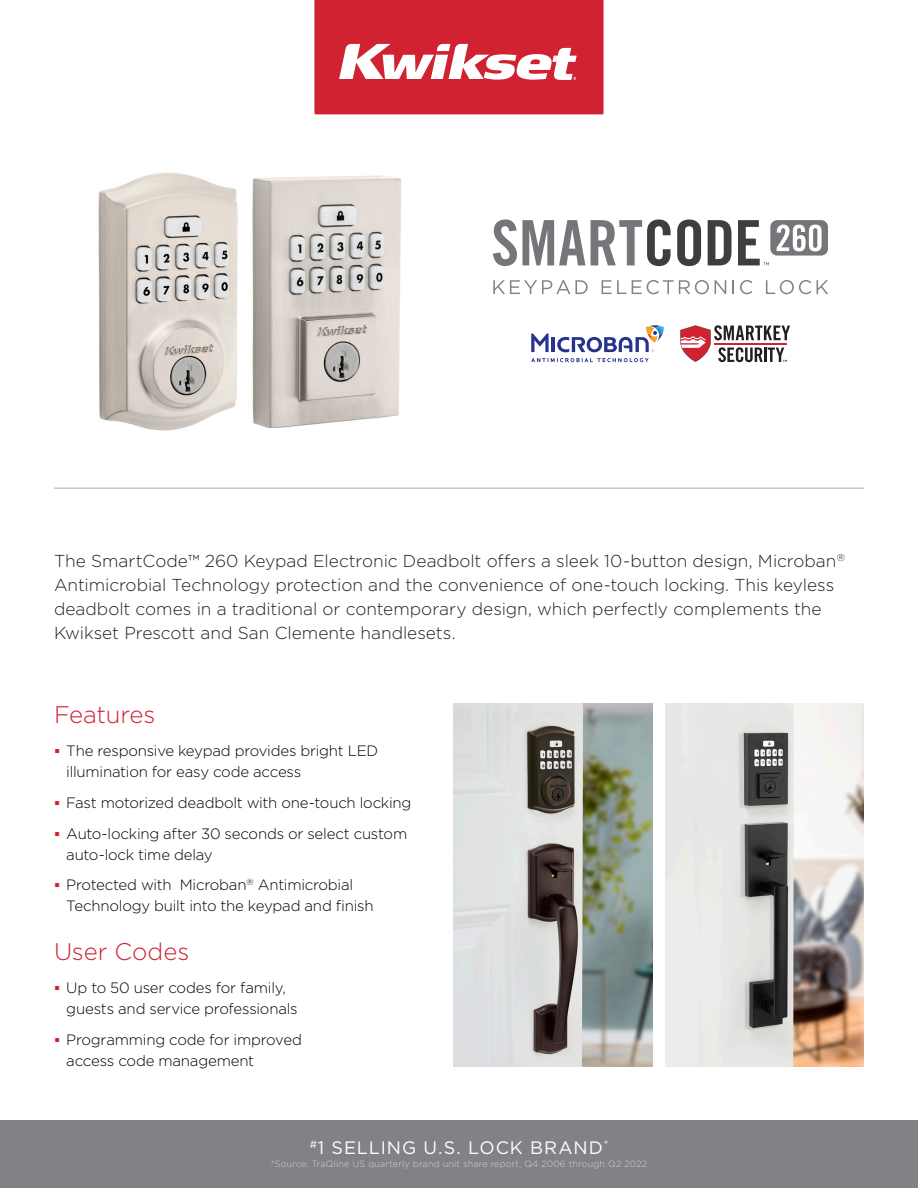
<style>
.page{position:relative;width:918px;height:1188px;background:#fff}
.page>*{position:absolute;margin:0;border:0;box-sizing:border-box;transform-origin:0 0}
.t1{font:300 24px "Gotham";letter-spacing:-.005em;color:#d12231}
.t2{font:18px "Gotham";letter-spacing:.055em;color:#fff}
.t3{font:300 17.25px/24.2px "Gotham";color:#231f20}
.t4{font:300 15px/21px "Gotham";letter-spacing:-.015em;color:#000001}
.t5{font:300 9px "Gotham";letter-spacing:.02em;color:#d1d2d4}
</style>
<div class="page">
<svg style="left:314px;top:0;width:290px;height:114px;background:#d7414e"></svg>
<hr style="left:54px;top:488px;width:810px;height:1px;background:#aeafb3">
<img style="left:453px;top:703px;width:199px;height:363px">
<img style="left:665px;top:703px;width:199px;height:363px">
<div style="left:0;top:1120px;width:918px;height:68px;background:#808285"></div>
<img style="left:99px;top:173px;width:139px;height:257px">
<img style="left:253px;top:176px;width:148px;height:252px">
<svg style="left:493px;top:280px;width:95px;height:14px"></svg>
<svg style="left:602px;top:280px;width:24px;height:14px"></svg>
<svg style="left:632px;top:280px;width:77px;height:14px"></svg>
<svg style="left:715px;top:280px;width:11px;height:14px"></svg>
<svg style="left:733px;top:280px;width:1px;height:14px"></svg>
<svg style="left:740px;top:280px;width:12px;height:14px"></svg>
<svg style="left:766px;top:280px;width:45px;height:14px"></svg>
<svg style="left:817px;top:280px;width:11px;height:14px"></svg>
<div style="left:770px;top:220px;width:58px;height:36px;background:#757679;border-radius:7px"></div>
<svg style="left:493px;top:220px;width:24px;height:46px"></svg>
<svg style="left:523px;top:220px;width:62px;height:45px"></svg>
<svg style="left:591px;top:220px;width:80px;height:46px"></svg>
<svg style="left:677px;top:220px;width:24px;height:46px"></svg>
<svg style="left:708px;top:220px;width:24px;height:45px"></svg>
<svg style="left:738px;top:220px;width:31px;height:45px"></svg>
<svg style="left:777px;top:225px;width:45px;height:26px"></svg>
<hr style="left:552px;top:337px;width:3px;height:15px;background:#26348e">
<svg style="left:531px;top:333px;width:18px;height:19px"></svg>
<svg style="left:557px;top:325px;width:107px;height:27px"></svg>
<svg style="left:531px;top:358px;width:118px;height:4px"></svg>
<svg style="left:680px;top:325px;width:110px;height:37px"></svg>
<p class="t3" style="left:54px;top:548px;width:793px">The SmartCode™ 260 Keypad Electronic Deadbolt offers a sleek 10-button design, Microban<sup>® </sup>Antimicrobial Technology protection and the convenience of one-touch locking. This keyless deadbolt comes in a traditional or contemporary design, which perfectly complements the Kwikset Prescott and San Clemente handlesets.</p>
<p class="t1" style="left:54px;top:702px;width:103px">Features</p>
<p class="t4" style="left:66px;top:740px;width:313px">The responsive keypad provides bright LED illumination for easy code access</p>
<p class="t4" style="left:66px;top:792px;width:347px">Fast motorized deadbolt with one-touch locking</p>
<p class="t4" style="left:66px;top:823px;width:342px">Auto-locking after 30 seconds or select custom auto-lock time delay</p>
<p class="t4" style="left:66px;top:874px;width:309px">Protected with Microban<sup>®</sup> Antimicrobial<br>Technology built into the keypad and finish</p>
<p class="t1" style="left:54px;top:938px;width:137px">User Codes</p>
<p class="t4" style="left:66px;top:977px;width:233px">Up to 50 user codes for family, guests and service professionals</p>
<p class="t4" style="left:66px;top:1029px;width:237px">Programming code for improved access code management</p>
<p class="t2" style="left:310px;top:1137px;width:300px"><sup>#</sup>1 SELLING U.S. LOCK BRAND<sup>*</sup></p>
<p class="t5" style="left:271px;top:1159px;width:378px">*Source: TraQline US quarterly brand unit share report, Q4 2006 through Q2 2022</p>
</div>
